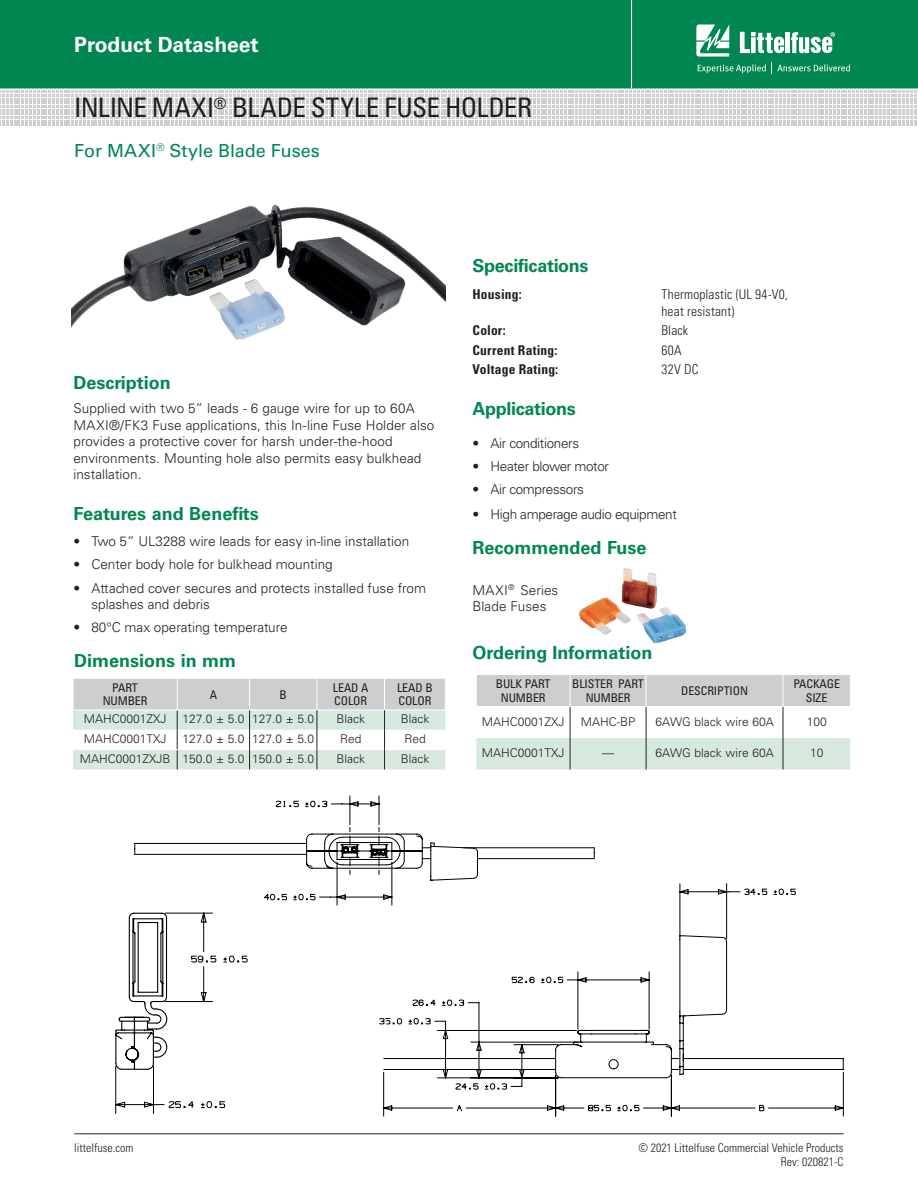
<style>
.page{position:relative;width:918px;height:1188px;background:#fff}
.page>*{position:absolute;margin:0;border:0;box-sizing:border-box;transform-origin:0 0}
.t1{font:condensed 27px "Univers LT Std";letter-spacing:-.01em;color:#221f1f}
.t2{font:700 21px "Univers LT Std";color:#fff}
.t3{font:700 18px "Univers LT Std";color:#008751}
.t4{font:700 18px "Univers LT Std";letter-spacing:-.02em;color:#008751}
.t5{font:18px "Univers LT Std";color:#008751}
.t6{font:300 13.5px/16.5px "Univers LT Std";color:#221f1f}
.t7{font:300 13.5px "Univers LT Std";letter-spacing:-.025em;color:#221f1f}
.t8{font:300 condensed 13.5px/16.5px "Univers LT Std";letter-spacing:.015em;color:#221f1f}
.t9{font:700 condensed 13.5px "Univers LT Std";letter-spacing:.015em;color:#221f1f}
.t10{font:300 12px "Univers LT Std";color:#221f1f}
.t11{font:condensed 12px/13.5px "Univers LT Std";letter-spacing:-.01em;color:#221f1f;text-align:center}
.t12{font:300 condensed 12px/13.5px "Univers LT Std";color:#221f1f;text-align:right}
</style>
<div class="page">
<div style="left:0;top:0;width:918px;height:88px;background:#008751"></div>
<hr style="left:631px;top:0;width:1px;height:88px;background:#fff">
<hr style="left:74px;top:1134px;width:770px;height:1px;background:#221f1f">
<svg style="left:0;top:91px;width:917px;height:35px"></svg>
<svg style="left:696px;top:24px;width:33px;height:33px"></svg>
<hr style="left:786px;top:32px;width:4px;height:21px;background:#fff">
<svg style="left:791px;top:32px;width:44px;height:21px"></svg>
<svg style="left:740px;top:32px;width:44px;height:21px"></svg>
<svg style="left:698px;top:64px;width:68px;height:9px"></svg>
<svg style="left:772px;top:63px;width:78px;height:11px"></svg>
<svg style="left:476px;top:675px;width:374px;height:95px"></svg>
<hr style="left:570px;top:707px;width:1px;height:31px;background:#221f1f">
<hr style="left:646px;top:707px;width:1px;height:31px;background:#221f1f">
<hr style="left:570px;top:738px;width:1px;height:31px;background:#221f1f">
<hr style="left:646px;top:738px;width:1px;height:31px;background:#221f1f">
<hr style="left:783px;top:675px;width:1px;height:31px;background:#fff">
<hr style="left:476px;top:675px;width:1px;height:31px;background:#fff">
<hr style="left:570px;top:675px;width:1px;height:31px;background:#fff">
<hr style="left:646px;top:675px;width:1px;height:31px;background:#fff">
<hr style="left:476px;top:706px;width:94px;height:1px;background:#fff">
<hr style="left:570px;top:706px;width:76px;height:1px;background:#fff">
<hr style="left:646px;top:706px;width:137px;height:1px;background:#fff">
<hr style="left:783px;top:706px;width:68px;height:1px;background:#fff">
<hr style="left:783px;top:707px;width:1px;height:31px;background:#221f1f">
<hr style="left:783px;top:738px;width:1px;height:31px;background:#221f1f">
<svg style="left:134px;top:795px;width:461px;height:111px"></svg>
<svg style="left:115px;top:912px;width:132px;height:202px"></svg>
<svg style="left:379px;top:883px;width:465px;height:233px"></svg>
<svg style="left:73px;top:679px;width:372px;height:91px"></svg>
<img style="left:71px;top:204px;width:374px;height:136px">
<img style="left:579px;top:568px;width:108px;height:76px">
<h2 class="t2" style="left:74px;top:32px;width:186px">Product Datasheet</h2>
<h1 class="t1" style="left:74px;top:92px;width:459px">INLINE MAXI<sup>®</sup> BLADE STYLE FUSE HOLDER</h1>
<h3 class="t5" style="left:74px;top:143px;width:247px">For MAXI<sup>®</sup> Style Blade Fuses</h3>
<h3 class="t3" style="left:73px;top:375px;width:99px">Description</h3>
<p class="t6" style="left:73px;top:401px;width:362px">Supplied with two 5” leads - 6 gauge wire for up to 60A MAXI®/FK3 Fuse applications, this In-line Fuse Holder also provides a protective cover for harsh under-the-hood environments. Mounting hole also permits easy bulkhead installation.</p>
<h3 class="t3" style="left:73px;top:507px;width:187px">Features and Benefits</h3>
<p class="t6" style="left:73px;top:534px;width:337px">• Two 5” UL3288 wire leads for easy in-line installation</p>
<p class="t6" style="left:73px;top:558px;width:261px">• Center body hole for bulkhead mounting</p>
<p class="t6" style="left:91px;top:581px;width:336px;text-indent:-18px">• Attached cover secures and protects installed fuse from splashes and debris</p>
<p class="t6" style="left:73px;top:621px;width:216px">• 80°C max operating temperature</p>
<h3 class="t3" style="left:74px;top:654px;width:163px">Dimensions in mm</h3>
<p class="t11" style="left:103px;top:681px;width:46px">PART<br>NUMBER</p>
<p class="t11" style="left:210px;top:688px;width:9px">A</p>
<p class="t11" style="left:280px;top:688px;width:9px">B</p>
<p class="t11" style="left:333px;top:681px;width:37px;text-align:left">LEAD A<br>COLOR</p>
<p class="t11" style="left:397px;top:681px;width:37px;text-align:left">LEAD B<br>COLOR</p>
<p class="t10" style="left:84px;top:715px;width:84px">MAHC0001ZXJ</p>
<p class="t10" style="left:182px;top:715px;width:133px">127.0 ± 5.0 127.0 ± 5.0</p>
<p class="t10" style="left:336px;top:715px;width:30px">Black</p>
<p class="t10" style="left:401px;top:715px;width:30px">Black</p>
<p class="t10" style="left:84px;top:734px;width:84px">MAHC0001TXJ</p>
<p class="t10" style="left:182px;top:734px;width:133px">127.0 ± 5.0 127.0 ± 5.0</p>
<p class="t10" style="left:340px;top:734px;width:23px">Red</p>
<p class="t10" style="left:404px;top:734px;width:23px">Red</p>
<p class="t10" style="left:80px;top:754px;width:236px">MAHC0001ZXJB 150.0 ± 5.0 150.0 ± 5.0</p>
<p class="t10" style="left:336px;top:754px;width:30px">Black</p>
<p class="t10" style="left:401px;top:754px;width:30px">Black</p>
<h3 class="t4" style="left:472px;top:258px;width:118px">Specifications</h3>
<p class="t9" style="left:472px;top:289px;width:51px">Housing:</p>
<p class="t8" style="left:662px;top:287px;width:128px">Thermoplastic (UL 94-V0, heat resistant)</p>
<p class="t9" style="left:472px;top:325px;width:35px">Color:</p>
<p class="t8" style="left:662px;top:323px;width:28px">Black</p>
<p class="t9" style="left:472px;top:345px;width:86px">Current Rating:</p>
<p class="t8" style="left:662px;top:343px;width:22px">60A</p>
<p class="t9" style="left:472px;top:364px;width:87px">Voltage Rating:</p>
<p class="t8" style="left:662px;top:362px;width:39px">32V DC</p>
<h3 class="t4" style="left:472px;top:402px;width:105px">Applications</h3>
<p class="t7" style="left:472px;top:438px;width:108px">• Air conditioners</p>
<p class="t7" style="left:472px;top:461px;width:138px">• Heater blower motor</p>
<p class="t7" style="left:472px;top:484px;width:113px">• Air compressors</p>
<p class="t7" style="left:472px;top:509px;width:206px">• High amperage audio equipment</p>
<h3 class="t3" style="left:472px;top:541px;width:176px">Recommended Fuse</h3>
<p class="t6" style="left:472px;top:583px;width:87px">MAXI<sup>®</sup> Series<br>Blade Fuses</p>
<h3 class="t3" style="left:472px;top:646px;width:181px">Ordering Information</h3>
<p class="t11" style="left:496px;top:677px;width:56px">BULK PART<br>NUMBER</p>
<p class="t11" style="left:572px;top:677px;width:73px">BLISTER PART<br>NUMBER</p>
<p class="t11" style="left:681px;top:684px;width:68px">DESCRIPTION</p>
<p class="t11" style="left:793px;top:677px;width:48px">PACKAGE<br>SIZE</p>
<p class="t10" style="left:482px;top:717px;width:84px">MAHC0001ZXJ</p>
<p class="t10" style="left:581px;top:717px;width:56px">MAHC-BP</p>
<p class="t10" style="left:655px;top:717px;width:120px">6AWG black wire 60A</p>
<p class="t10" style="left:807px;top:717px;width:22px">100</p>
<p class="t10" style="left:482px;top:748px;width:84px">MAHC0001TXJ</p>
<p class="t10" style="left:602px;top:748px;width:13px">—</p>
<p class="t10" style="left:655px;top:748px;width:120px">6AWG black wire 60A</p>
<p class="t10" style="left:810px;top:748px;width:15px">10</p>
<p class="t12" style="left:74px;top:1141px;width:61px">littelfuse.com</p>
<p class="t12" style="left:638px;top:1141px;width:207px">© 2021 Littelfuse Commercial Vehicle Products<br>Rev: 020821-C</p>
</div>
